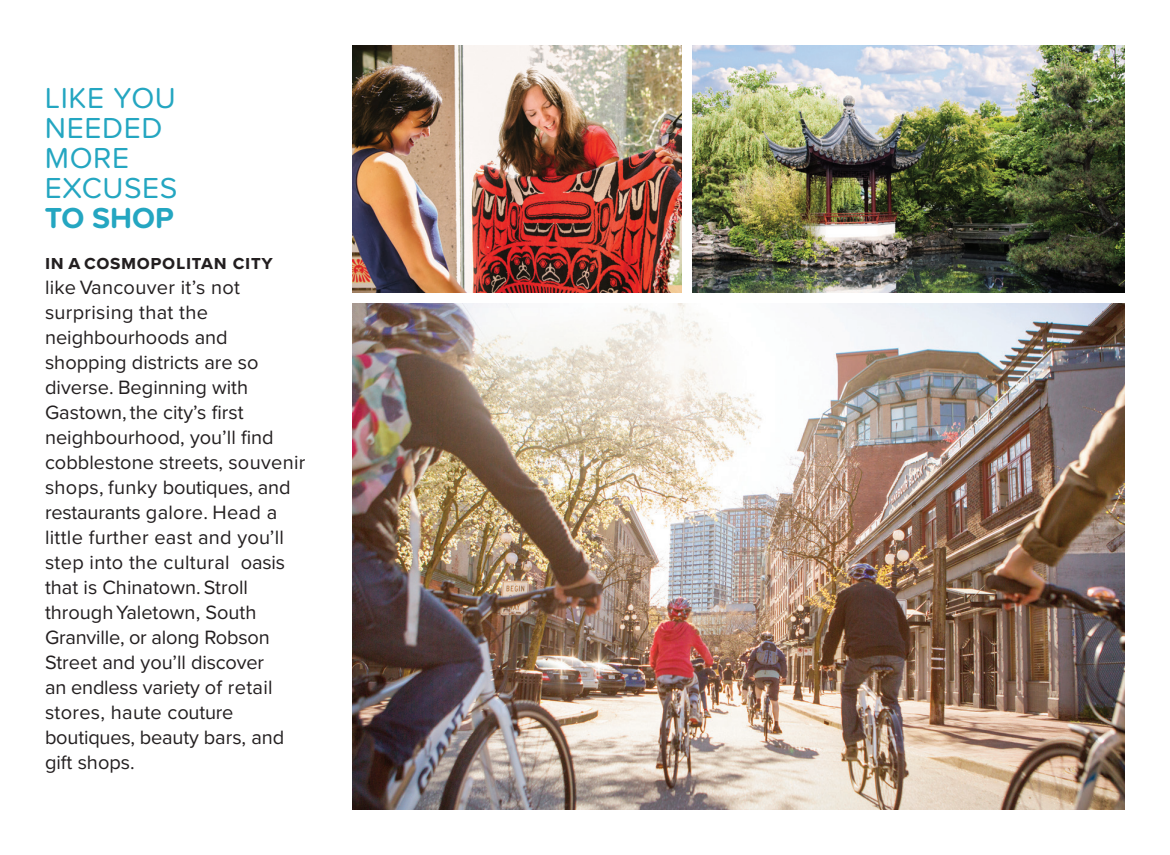
<style>
.page{position:relative;width:1170px;height:855px;background:#fff}
.page>*{position:absolute;margin:0;border:0;box-sizing:border-box;transform-origin:0 0}
.COE{font:30px/30px "Proxima Soft";letter-spacing:.02em;color:#24a6c1}
.COE-2{font:700 30px "Proxima Soft";color:#24a6c1}
.Body{font:20px/25px "Proxima Nova";color:#231f20}
.s1{font-weight:700}
</style>
<div class="page">
<img style="left:352px;top:304px;width:773px;height:506px">
<img style="left:693px;top:45px;width:432px;height:247px">
<img style="left:352px;top:45px;width:330px;height:247px">
<p class="COE" style="left:45px;top:82px;width:133px">LIKE YOU<br>NEEDED</p>
<p class="COE" style="left:45px;top:142px;width:134px">MORE<br>EXCUSES</p>
<p class="COE-2" style="left:45px;top:196px;width:130px">TO SHOP</p>
<p class="Body" style="left:45px;top:249px;width:262px"><span class="s1">in a cosmopolitan city </span>like Vancouver it’s not surprising that the neighbourhoods and shopping districts are so diverse. Beginning with<br>Gastown, the city’s first neighbourhood, you’ll find cobblestone streets, souvenir shops, funky boutiques, and restaurants galore. Head a little further east and you’ll step into the cultural oasis that is Chinatown. Stroll through Yaletown, South<br>Granville, or along Robson<br>Street and you’ll discover<br>an endless variety of retail stores, haute couture boutiques, beauty bars, and gift shops.</p>
</div>
